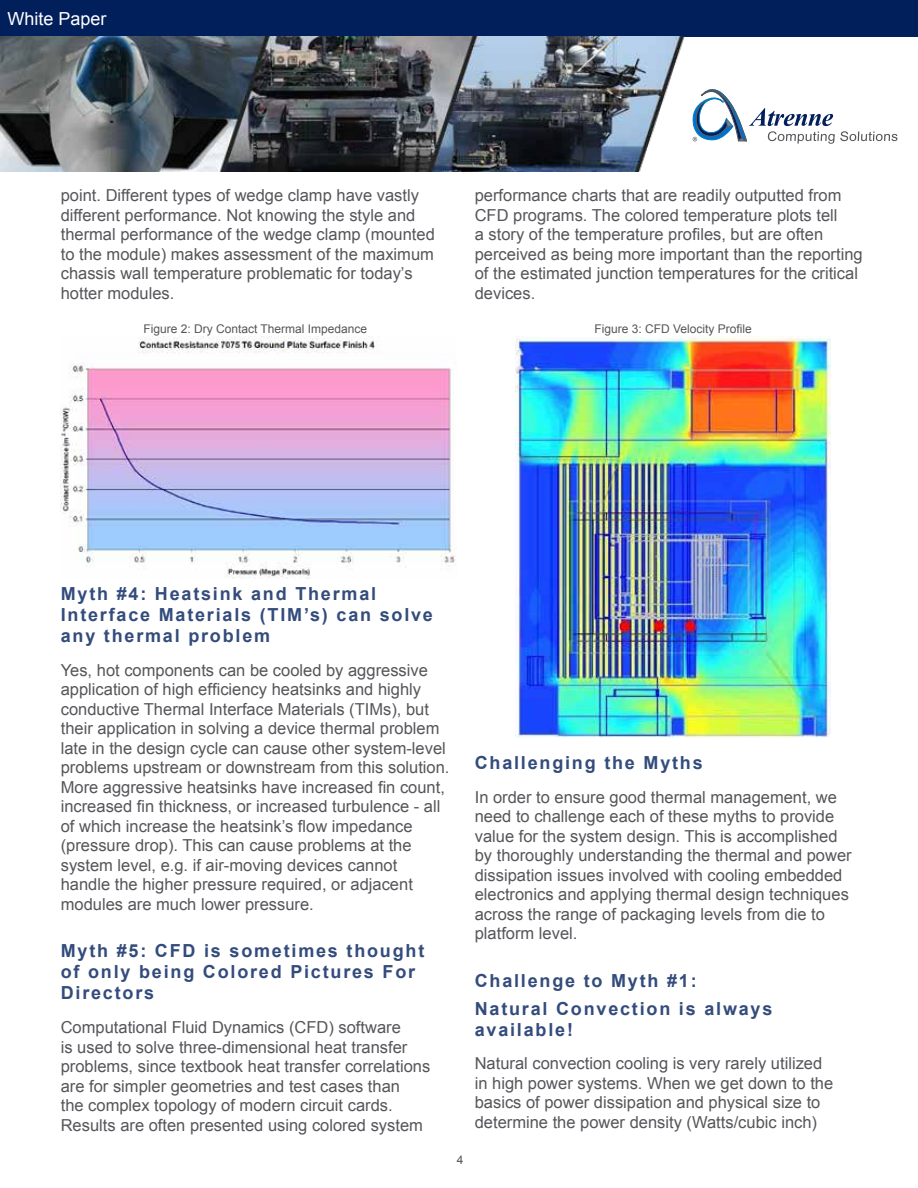
<style>
.page{position:relative;width:918px;height:1188px;background:#fff}
.page>*{position:absolute;margin:0;border:0;box-sizing:border-box;transform-origin:0 0}
.t1{font:700 18px/21px "Arial";letter-spacing:.1em;color:#334c7c}
.t2{font:18px "Arial";color:#fff}
.t3{font:16.5px/19.5px "Arial";color:#55565a}
.t4{font:12px "Arial";color:#55565a}
</style>
<div class="page">
<div style="left:0;top:0;width:918px;height:37px;background:#001f5b"></div>
<img style="left:0;top:37px;width:898px;height:135px">
<svg style="left:692px;top:83px;width:205px;height:61px"></svg>
<img style="left:61px;top:337px;width:396px;height:241px">
<img style="left:515px;top:337px;width:315px;height:401px">
<p class="t2" style="left:8px;top:7px;width:101px">White Paper</p>
<p class="t3" style="left:61px;top:186px;width:376px">point. Different types of wedge clamp have vastly different performance. Not knowing the style and thermal performance of the wedge clamp (mounted to the module) makes assessment of the maximum chassis wall temperature problematic for today’s hotter modules.</p>
<p class="t4" style="left:143px;top:321px;width:225px">Figure 2: Dry Contact Thermal Impedance</p>
<p class="t3" style="left:475px;top:186px;width:389px">performance charts that are readily outputted from CFD programs. The colored temperature plots tell<br>a story of the temperature profiles, but are often perceived as being more important than the reporting of the estimated junction temperatures for the critical devices.</p>
<p class="t4" style="left:594px;top:321px;width:159px">Figure 3: CFD Velocity Profile</p>
<p class="t1" style="left:61px;top:584px;width:374px">Myth #4: Heatsink and Thermal<br>Interface Materials (TIM’s) can solve any thermal problem</p>
<p class="t3" style="left:61px;top:660px;width:390px">Yes, hot components can be cooled by aggressive application of high efficiency heatsinks and highly conductive Thermal Interface Materials (TIMs), but their application in solving a device thermal problem late in the design cycle can cause other system-level problems upstream or downstream from this solution.<br>More aggressive heatsinks have increased fin count, increased fin thickness, or increased turbulence - all of which increase the heatsink’s flow impedance (pressure drop). This can cause problems at the system level, e.g. if air-moving devices cannot handle the higher pressure required, or adjacent modules are much lower pressure.</p>
<p class="t1" style="left:61px;top:941px;width:365px">Myth #5: CFD is sometimes thought of only being Colored Pictures For<br>Directors</p>
<p class="t3" style="left:61px;top:1018px;width:371px">Computational Fluid Dynamics (CFD) software<br>is used to solve three-dimensional heat transfer problems, since textbook heat transfer correlations are for simpler geometries and test cases than<br>the complex topology of modern circuit cards.<br>Results are often presented using colored system</p>
<p class="t4" style="left:457px;top:1152px;width:8px">4</p>
<p class="t1" style="left:475px;top:753px;width:230px">Challenging the Myths</p>
<p class="t3" style="left:475px;top:787px;width:378px">In order to ensure good thermal management, we need to challenge each of these myths to provide value for the system design. This is accomplished by thoroughly understanding the thermal and power dissipation issues involved with cooling embedded electronics and applying thermal design techniques across the range of packaging levels from die to platform level.</p>
<p class="t1" style="left:475px;top:967px;width:299px;line-height:27.8px">Challenge to Myth #1:<br>Natural Convection is always</p>
<p class="t1" style="left:475px;top:1019px;width:100px">available!</p>
<p class="t3" style="left:475px;top:1054px;width:360px">Natural convection cooling is very rarely utilized in high power systems. When we get down to the basics of power dissipation and physical size to determine the power density (Watts/cubic inch)</p>
</div>
